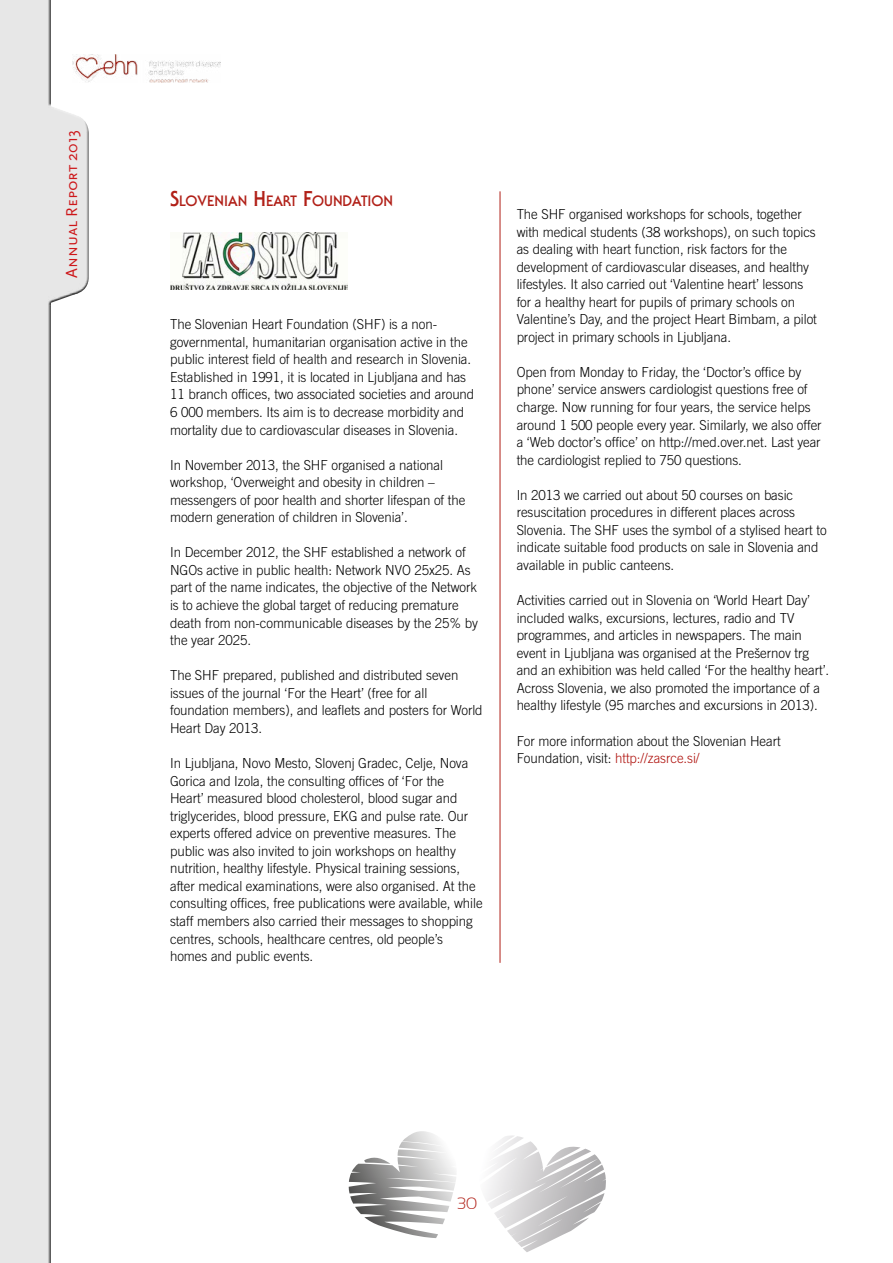
<style>
.page{position:relative;width:893px;height:1263px;background:#fff}
.page>*{position:absolute;margin:0;border:0;box-sizing:border-box;transform-origin:0 0}
.t1{font:16.35px "Scala Sans Caps";color:#cd171a}
.t2{font:300 16.35px "Sansation";color:#b12018}
.t3{font:700 14.7px "Serif Gothic Std";color:#b12018}
.t4{font:300 13.8px/17.5px "Trade Gothic LT Std";letter-spacing:-.005em;color:#000;scale:.96 1}
.s1{font-size:21px}
.s2{color:#ae0f0a}
</style>
<div class="page">
<svg style="left:486px;top:1135px;width:120px;height:117px"></svg>
<svg style="left:349px;top:1131px;width:107px;height:107px"></svg>
<div style="left:0;top:0;width:92px;height:1263px;background:#000;opacity:.75"></div>
<img style="left:72px;top:54px;width:148px;height:29px">
<hr style="left:500px;top:191px;width:1px;height:772px;background:#b12018">
<img style="left:170px;top:232px;width:177px;height:57px">
<p class="t1" style="left:63px;top:278px;width:150px;rotate:-90deg">Annual Report 2013</p>
<p class="t3" style="left:170px;top:193px;width:224px"><span class="s1">S</span>LOVENIAN <span class="s1">H</span>EART <span class="s1">F</span>OUNDATION</p>
<p class="t4" style="left:170px;top:315px;width:318px">The Slovenian Heart Foundation (SHF) is a non&shy;governmental, humanitarian organisation active in the public interest field of health and research in Slovenia.<br>Established in 1991, it is located in Ljubljana and has 11 branch offices, two associated societies and around 6 000 members. Its aim is to decrease morbidity and mortality due to cardiovascular diseases in Slovenia.</p>
<p class="t4" style="left:170px;top:456px;width:309px">In November 2013, the SHF organised a national workshop, ‘Overweight and obesity in children – messengers of poor health and shorter lifespan of the modern generation of children in Slovenia’.</p>
<p class="t4" style="left:170px;top:543px;width:322px">In December 2012, the SHF established a network of NGOs active in public health: Network NVO 25x25. As part of the name indicates, the objective of the Network is to achieve the global target of reducing premature death from non-communicable diseases by the 25% by the year 2025.</p>
<p class="t4" style="left:170px;top:666px;width:327px">The SHF prepared, published and distributed seven issues of the journal ‘For the Heart’ (free for all foundation members), and leaflets and posters for World Heart Day 2013.</p>
<p class="t4" style="left:170px;top:754px;width:327px">In Ljubljana, Novo Mesto, Slovenj Gradec, Celje, Nova Gorica and Izola, the consulting offices of ‘For the<br>Heart’ measured blood cholesterol, blood sugar and triglycerides, blood pressure, EKG and pulse rate. Our experts offered advice on preventive measures. The public was also invited to join workshops on healthy nutrition, healthy lifestyle. Physical training sessions, after medical examinations, were also organised. At the consulting offices, free publications were available, while staff members also carried their messages to shopping centres, schools, healthcare centres, old people’s homes and public events.</p>
<p class="t4" style="left:517px;top:205px;width:314px">The SHF organised workshops for schools, together with medical students (38 workshops), on such topics as dealing with heart function, risk factors for the development of cardiovascular diseases, and healthy lifestyles. It also carried out ‘Valentine heart’ lessons for a healthy heart for pupils of primary schools on Valentine’s Day, and the project Heart Bimbam, a pilot project in primary schools in Ljubljana.</p>
<p class="t4" style="left:517px;top:363px;width:319px">Open from Monday to Friday, the ‘Doctor’s office by phone’ service answers cardiologist questions free of charge. Now running for four years, the service helps around 1 500 people every year. Similarly, we also offer a ‘Web doctor’s office’ on http://med.over.net. Last year the cardiologist replied to 750 questions.</p>
<p class="t4" style="left:517px;top:486px;width:324px">In 2013 we carried out about 50 courses on basic resuscitation procedures in different places across Slovenia. The SHF uses the symbol of a stylised heart to indicate suitable food products on sale in Slovenia and available in public canteens.</p>
<p class="t4" style="left:517px;top:591px;width:327px">Activities carried out in Slovenia on ‘World Heart Day’ included walks, excursions, lectures, radio and TV programmes, and articles in newspapers. The main event in Ljubljana was organised at the Prešernov trg and an exhibition was held called ‘For the healthy heart’.<br>Across Slovenia, we also promoted the importance of a healthy lifestyle (95 marches and excursions in 2013).</p>
<p class="t4" style="left:517px;top:732px;width:277px">For more information about the Slovenian Heart<br>Foundation, visit: <span class="s2">http://zasrce.si/</span></p>
<p class="t2" style="left:457px;top:1194px;width:21px">30</p>
</div>
